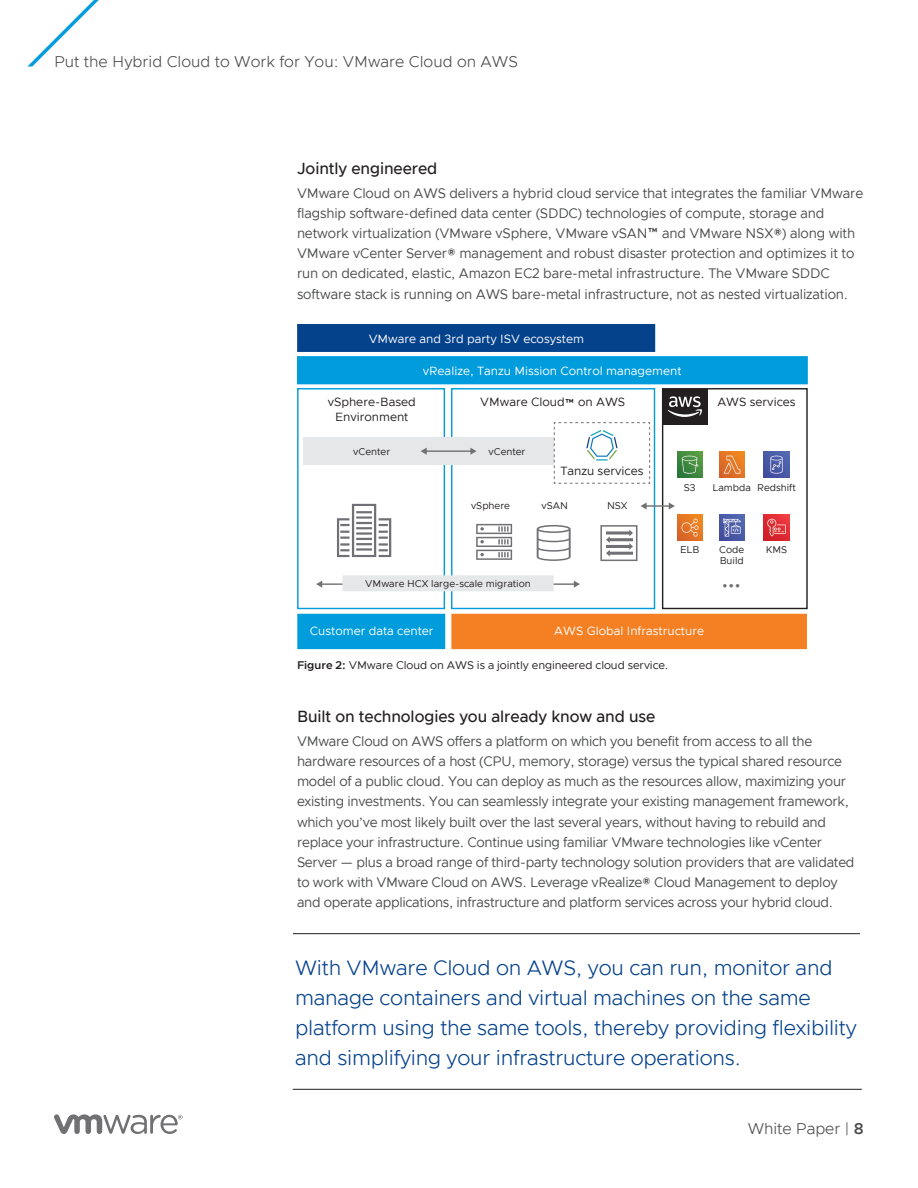
<style>
.page{position:relative;width:918px;height:1188px;background:#fff}
.page>*{position:absolute;margin:0;border:0;box-sizing:border-box;transform-origin:0 0}
.t1{font:31.8px "Metropolis";color:#717174}
._3a__BODY_TEXT{font:300 21px/30px "Metropolis";letter-spacing:-.01em;color:#05428c}
._2a__SUBHEAD_2{font:500 16.35px "Metropolis";letter-spacing:-.005em;color:#231f20}
.t2{font:300 15.75px "Metropolis";color:#4b4c4d}
._3a__BODY_TEXT-2{font:13.95px/20.2px "Metropolis";letter-spacing:-.02em;color:#4b4c4d}
.t3{font:12px "Metropolis";color:#fff}
.t4{font:12px/15.6px "Metropolis";color:#231f20;text-align:center}
._7a__CAPTION_BODY{font:11.25px "Metropolis";letter-spacing:-.005em;color:#231f20}
.t5{font:9.9px/11.2px "Metropolis";color:#231f20}
.s1{font-weight:600}
</style>
<div class="page">
<svg style="left:54px;top:1114px;width:129px;height:20px"></svg>
<svg style="left:27px;top:0;width:72px;height:67px"></svg>
<hr style="left:293px;top:933px;width:567px;height:1px;background:#231f20">
<hr style="left:293px;top:1089px;width:569px;height:1px;background:#231f20">
<hr style="left:321px;top:583px;width:254px;height:2px;background:#717174">
<svg style="left:316px;top:581px;width:6px;height:7px"></svg>
<svg style="left:574px;top:581px;width:6px;height:7px"></svg>
<div style="left:451px;top:388px;width:204px;height:221px;border:1px solid #009cdc"></div>
<div style="left:452px;top:614px;width:354px;height:34px;background:#f58023"></div>
<div style="left:451px;top:614px;width:356px;height:35px;border:1px solid #f58023"></div>
<div style="left:298px;top:614px;width:147px;height:34px;background:#009cdc"></div>
<div style="left:297px;top:614px;width:148px;height:35px;border:1px solid #009cdc"></div>
<div style="left:297px;top:388px;width:148px;height:221px;border:1px solid #009cdc"></div>
<div style="left:304px;top:437px;width:346px;height:28px;background:#e6e7e9"></div>
<div style="left:662px;top:388px;width:146px;height:221px;border:1px solid #231f20"></div>
<div style="left:298px;top:357px;width:509px;height:27px;background:#009cdc"></div>
<div style="left:297px;top:356px;width:511px;height:28px;border:2px solid #009cdc"></div>
<div style="left:298px;top:325px;width:357px;height:26px;background:#05428c"></div>
<div style="left:297px;top:324px;width:358px;height:28px;border:1px solid #05428c"></div>
<div style="left:342px;top:575px;width:212px;height:16px;background:#e6e7e9"></div>
<hr style="left:426px;top:450px;width:45px;height:2px;background:#717174">
<svg style="left:421px;top:448px;width:6px;height:7px"></svg>
<svg style="left:470px;top:448px;width:7px;height:7px"></svg>
<hr style="left:646px;top:505px;width:24px;height:2px;background:#717174">
<svg style="left:641px;top:502px;width:6px;height:8px"></svg>
<svg style="left:669px;top:502px;width:6px;height:8px"></svg>
<svg style="left:337px;top:504px;width:54px;height:53px"></svg>
<svg style="left:537px;top:525px;width:34px;height:36px"></svg>
<svg style="left:476px;top:524px;width:36px;height:36px"></svg>
<svg style="left:600px;top:525px;width:37px;height:36px"></svg>
<img style="left:677px;top:452px;width:25px;height:25px">
<img style="left:677px;top:515px;width:25px;height:25px">
<img style="left:719px;top:452px;width:25px;height:25px">
<img style="left:719px;top:515px;width:25px;height:25px">
<img style="left:764px;top:452px;width:25px;height:25px">
<img style="left:764px;top:515px;width:25px;height:25px">
<div style="left:662px;top:389px;width:46px;height:36px;background:#231f20"></div>
<svg style="left:667px;top:396px;width:35px;height:21px"></svg>
<svg style="left:554px;top:422px;width:96px;height:62px"></svg>
<p class="t2" style="left:54px;top:51px;width:465px">Put the Hybrid Cloud to Work for You: VMware Cloud on AWS</p>
<h2 class="_2a__SUBHEAD_2" style="left:297px;top:158px;width:142px">Jointly engineered</h2>
<p class="_3a__BODY_TEXT-2" style="left:297px;top:183px;width:568px">VMware Cloud on AWS delivers a hybrid cloud service that integrates the familiar VMware flagship software‑defined data center (SDDC) technologies of compute, storage and network virtualization (VMware vSphere, VMware vSAN™ and VMware NSX®) along with VMware vCenter Server® management and robust disaster protection and optimizes it to run on dedicated, elastic, Amazon EC2 bare‑metal infrastructure. The VMware SDDC software stack is running on AWS bare‑metal infrastructure, not as nested virtualization.</p>
<p class="t3" style="left:369px;top:331px;width:217px">VMware and 3rd party ISV ecosystem</p>
<p class="t3" style="left:423px;top:364px;width:260px">vRealize, Tanzu Mission Control management</p>
<p class="t4" style="left:480px;top:394px;width:146px">VMware Cloud™ on AWS</p>
<p class="t4" style="left:717px;top:394px;width:80px">AWS services</p>
<p class="t4" style="left:328px;top:394px;width:90px">vSphere-Based<br>Environment</p>
<p class="t5" style="left:353px;top:446px;width:38px">vCenter</p>
<p class="t5" style="left:489px;top:446px;width:38px">vCenter</p>
<p class="t4" style="left:560px;top:463px;width:85px">Tanzu services</p>
<p class="t5" style="left:471px;top:500px;width:41px">vSphere</p>
<p class="t5" style="left:542px;top:500px;width:28px">vSAN</p>
<p class="t5" style="left:607px;top:500px;width:22px">NSX</p>
<p class="t5" style="left:365px;top:578px;width:167px">VMware HCX large-scale migration</p>
<p class="t5" style="left:684px;top:482px;width:13px">S3</p>
<p class="t5" style="left:713px;top:482px;width:40px">Lambda</p>
<p class="t5" style="left:757px;top:482px;width:40px">Redshift</p>
<p class="t5" style="left:680px;top:544px;width:21px">ELB</p>
<p class="t5" style="left:719px;top:544px;width:27px">Code<br>Build</p>
<p class="t1" style="left:720px;top:556px;width:25px">…</p>
<p class="t5" style="left:766px;top:544px;width:23px">KMS</p>
<p class="t3" style="left:310px;top:623px;width:125px">Customer data center</p>
<p class="t3" style="left:554px;top:623px;width:151px">AWS Global Infrastructure</p>
<p class="_7a__CAPTION_BODY" style="left:297px;top:658px;width:373px"><span class="s1">Figure 2:</span> VMware Cloud on AWS is a jointly engineered cloud service.</p>
<h2 class="_2a__SUBHEAD_2" style="left:297px;top:706px;width:360px">Built on technologies you already know and use</h2>
<p class="_3a__BODY_TEXT-2" style="left:297px;top:731px;width:559px">VMware Cloud on AWS offers a platform on which you benefit from access to all the hardware resources of a host (CPU, memory, storage) versus the typical shared resource model of a public cloud. You can deploy as much as the resources allow, maximizing your existing investments. You can seamlessly integrate your existing management framework, which you’ve most likely built over the last several years, without having to rebuild and replace your infrastructure. Continue using familiar VMware technologies like vCenter Server — plus a broad range of third‑party technology solution providers that are validated to work with VMware Cloud on AWS. Leverage vRealize® Cloud Management to deploy and operate applications, infrastructure and platform services across your hybrid cloud.</p>
<p class="_3a__BODY_TEXT" style="left:295px;top:953px;width:563px">With VMware Cloud on AWS, you can run, monitor and manage containers and virtual machines on the same platform using the same tools, thereby providing flexibility and simplifying your infrastructure operations.</p>
<p class="t2" style="left:748px;top:1119px;width:118px">White Paper | <span class="s1">8</span></p>
</div>
